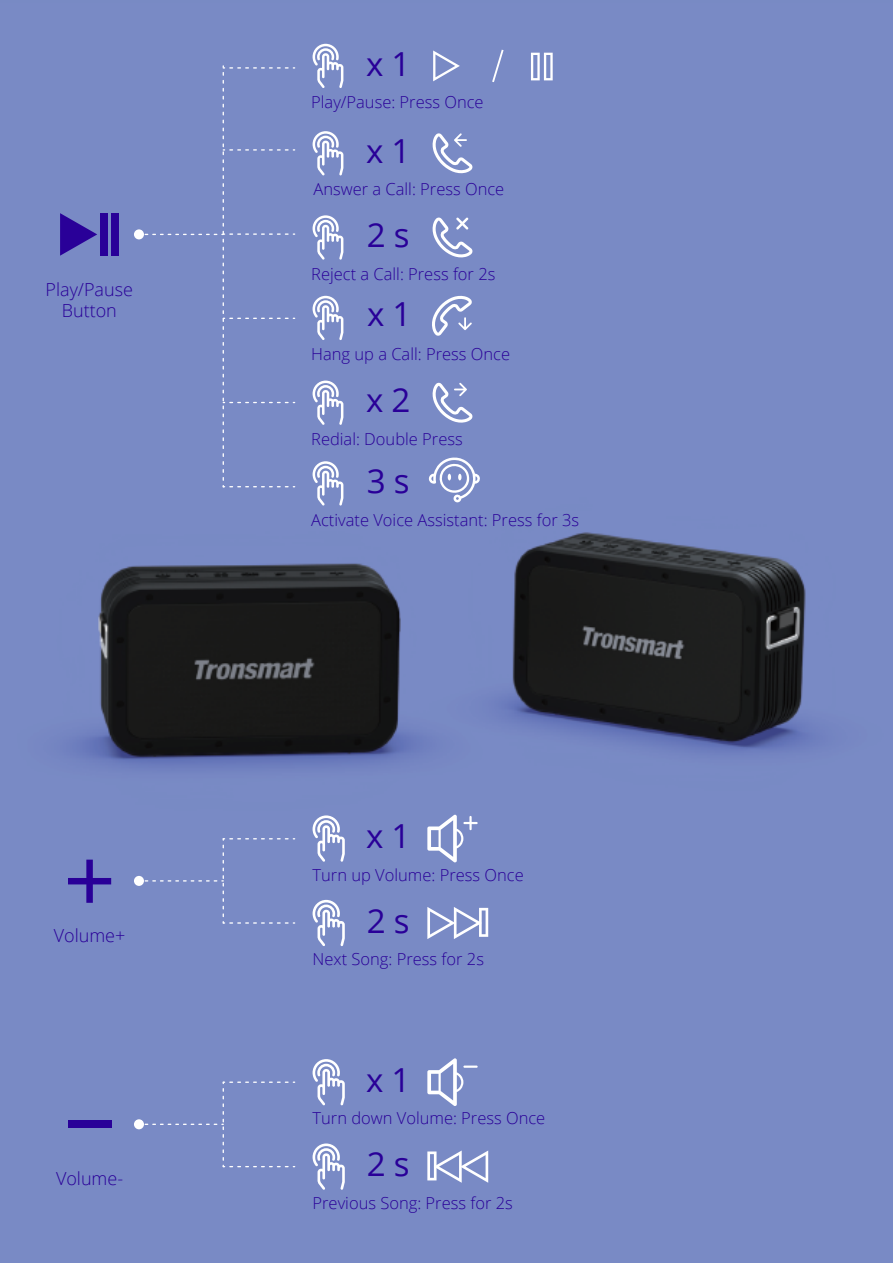
<style>
.page{position:relative;width:893px;height:1263px;background:#fff}
.page>*{position:absolute;margin:0;border:0;box-sizing:border-box;transform-origin:0 0}
.t1{font:33px "Open Sans";color:#290098}
.t2{font:300 18px/21.6px "Open Sans";color:#290098;text-align:center}
.t3{font:300 16.5px "Open Sans";color:#290098}
</style>
<div class="page">
<img style="left:0;top:0;width:893px;height:1263px">
<div style="left:68px;top:1120px;width:43px;height:8px;background:#290098"></div>
<svg style="left:68px;top:860px;width:43px;height:43px;background:#6263b8"></svg>
<svg style="left:313px;top:1143px;width:32px;height:47px"></svg>
<svg style="left:427px;top:1150px;width:61px;height:33px"></svg>
<svg style="left:313px;top:1059px;width:32px;height:46px"></svg>
<svg style="left:427px;top:1058px;width:51px;height:48px"></svg>
<svg style="left:313px;top:900px;width:32px;height:46px"></svg>
<svg style="left:427px;top:907px;width:61px;height:32px"></svg>
<svg style="left:313px;top:815px;width:32px;height:47px"></svg>
<svg style="left:427px;top:815px;width:51px;height:48px"></svg>
<div style="left:134px;top:876px;width:10px;height:10px;background:#fff;border-radius:50%"></div>
<div style="left:139px;top:838px;width:156px;height:86px;background:#798ac5"></div>
<svg style="left:223px;top:1081px;width:72px;height:2px"></svg>
<div style="left:134px;top:1119px;width:10px;height:10px;background:#fff;border-radius:50%"></div>
<div style="left:139px;top:1089px;width:156px;height:78px;background:#798ac5"></div>
<div style="left:134px;top:229px;width:10px;height:10px;background:#fff;border-radius:50%"></div>
<div style="left:139px;top:66px;width:156px;height:421px;background:#798ac5"></div>
<svg style="left:313px;top:44px;width:30px;height:44px"></svg>
<svg style="left:492px;top:50px;width:12px;height:32px"></svg>
<svg style="left:433px;top:50px;width:27px;height:31px"></svg>
<svg style="left:531px;top:53px;width:9px;height:27px"></svg>
<svg style="left:533px;top:55px;width:4px;height:23px"></svg>
<svg style="left:544px;top:53px;width:9px;height:27px"></svg>
<svg style="left:546px;top:55px;width:4px;height:23px"></svg>
<svg style="left:313px;top:296px;width:30px;height:44px"></svg>
<svg style="left:313px;top:381px;width:30px;height:44px"></svg>
<svg style="left:432px;top:383px;width:40px;height:40px"></svg>
<svg style="left:432px;top:217px;width:40px;height:41px"></svg>
<svg style="left:313px;top:131px;width:30px;height:45px"></svg>
<svg style="left:313px;top:215px;width:30px;height:45px"></svg>
<div style="left:100px;top:213px;width:8px;height:43px;background:#290098"></div>
<div style="left:111px;top:213px;width:8px;height:43px;background:#290098"></div>
<svg style="left:60px;top:213px;width:37px;height:43px;background:#5145ae"></svg>
<svg style="left:432px;top:133px;width:40px;height:41px"></svg>
<svg style="left:431px;top:295px;width:41px;height:41px"></svg>
<svg style="left:313px;top:461px;width:30px;height:45px"></svg>
<svg style="left:428px;top:457px;width:52px;height:45px"></svg>
<p class="t2" style="left:46px;top:278px;width:89px">Play/Pause<br>Button</p>
<p class="t2" style="left:54px;top:924px;width:73px">Volume+</p>
<p class="t2" style="left:56px;top:1167px;width:69px">Volume-</p>
<h1 class="t1" style="left:366px;top:41px;width:46px">x 1</h1>
<p class="t3" style="left:311px;top:91px;width:174px">Play/Pause: Press Once</p>
<h1 class="t1" style="left:366px;top:128px;width:46px">x 1</h1>
<p class="t3" style="left:314px;top:178px;width:192px">Answer a Call: Press Once</p>
<h1 class="t1" style="left:367px;top:213px;width:44px">2 s</h1>
<p class="t3" style="left:311px;top:262px;width:186px">Reject a Call: Press for 2s</p>
<h1 class="t1" style="left:367px;top:292px;width:46px">x 1</h1>
<p class="t3" style="left:311px;top:342px;width:200px">Hang up a Call: Press Once</p>
<h1 class="t1" style="left:366px;top:378px;width:46px">x 2</h1>
<p class="t3" style="left:311px;top:427px;width:153px">Redial: Double Press</p>
<h1 class="t1" style="left:367px;top:458px;width:44px">3 s</h1>
<p class="t3" style="left:311px;top:508px;width:269px">Activate Voice Assistant: Press for 3s</p>
<h1 class="t1" style="left:366px;top:814px;width:46px">x 1</h1>
<p class="t3" style="left:313px;top:864px;width:213px">Turn up Volume: Press Once</p>
<h1 class="t1" style="left:367px;top:898px;width:44px">2 s</h1>
<p class="t3" style="left:313px;top:948px;width:173px">Next Song: Press for 2s</p>
<h1 class="t1" style="left:366px;top:1057px;width:46px">x 1</h1>
<p class="t3" style="left:313px;top:1107px;width:234px">Turn down Volume: Press Once</p>
<h1 class="t1" style="left:367px;top:1142px;width:44px">2 s</h1>
<p class="t3" style="left:313px;top:1191px;width:202px">Previous Song: Press for 2s</p>
</div>
